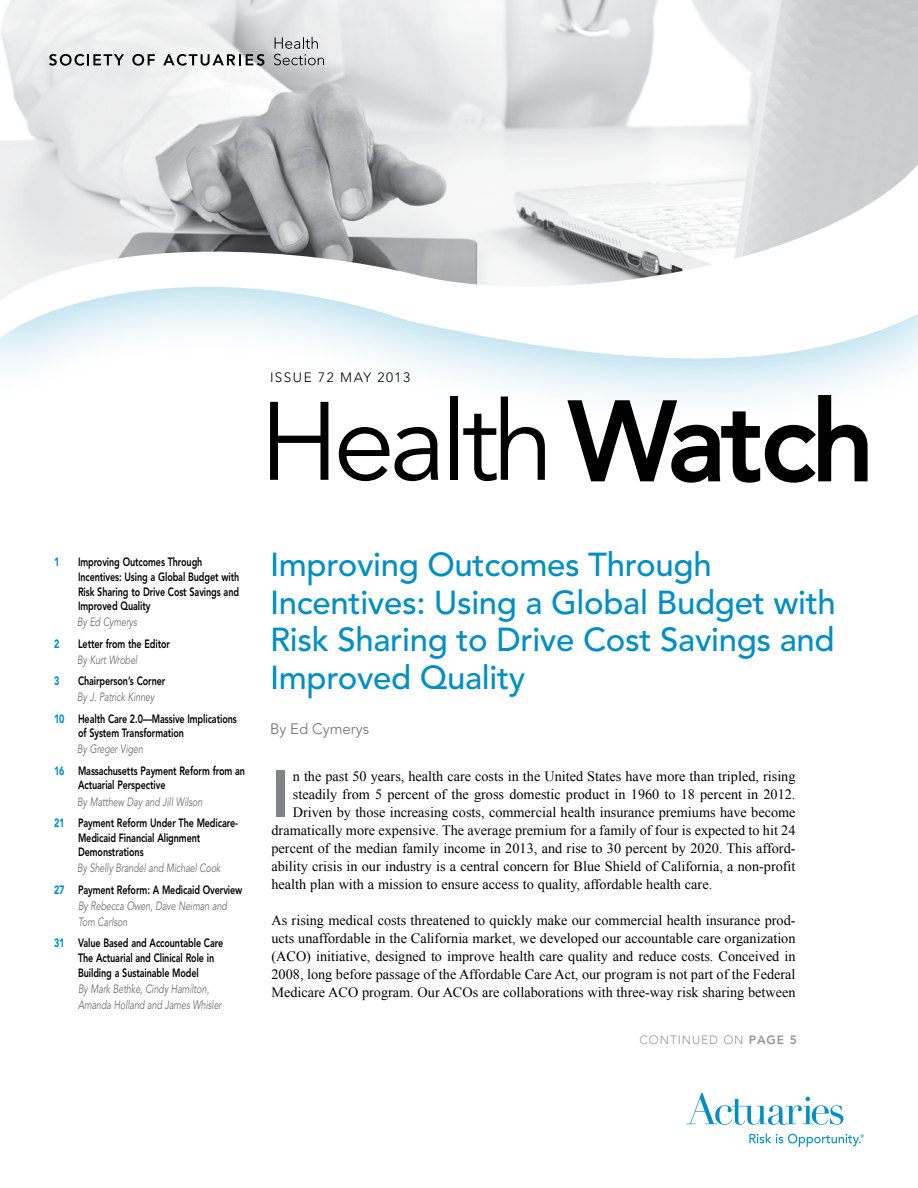
<style>
.page{position:relative;width:918px;height:1188px;background:#fff}
.page>*{position:absolute;margin:0;border:0;box-sizing:border-box;transform-origin:0 0}
.t1{font:110.1px "Avenir LT Std";color:#000}
.t2{font:800 65.1px "Avenir LT Std";color:#808285}
.t3{font:500 33px/37.5px "Avenir LT Std";letter-spacing:-.01em;color:#008fc5}
.t4{font:300 15px "Avenir LT Std";color:#6d6e71}
.t5{font:14.25px/18px "Times New Roman";color:#000;text-align:justify}
.t6{font:300 13.5px "Avenir LT Std";letter-spacing:.11em;color:#000}
.t7{font:800 12px/14.7px "Avenir LT Std";letter-spacing:-.01em;color:#000;scale:.75 1}
.t8{font:italic 12px/16.2px "Avenir LT Std";letter-spacing:-.01em;color:#6d6e71;scale:.75 1}
.t9{font:300 12px "Avenir LT Std";letter-spacing:.075em;color:#939598}
.t10{font:900 12px "Avenir LT Std";color:#008fc5;scale:.75 1}
.s1{font-weight:500}
.s2{font-weight:400;font-style:italic;color:#6d6e71}
.s3{font-weight:900;color:#008fc5}
.s4{font-weight:800}
</style>
<div class="page">
<svg style="left:2px;top:310px;width:916px;height:73px"></svg>
<img style="left:0;top:0;width:918px;height:310px">
<svg style="left:567px;top:393px;width:301px;height:90px"></svg>
<svg style="left:686px;top:1093px;width:157px;height:32px"></svg>
<svg style="left:749px;top:1133px;width:115px;height:14px"></svg>
<svg style="left:49px;top:54px;width:75px;height:12px"></svg>
<svg style="left:132px;top:54px;width:23px;height:12px"></svg>
<svg style="left:163px;top:54px;width:101px;height:12px"></svg>
<svg style="left:274px;top:37px;width:50px;height:28px"></svg>
<p class="t6" style="left:270px;top:369px;width:142px">ISSUE 72 MAY 2013</p>
<h1 class="t1" style="left:259px;top:379px;width:615px">Health <span class="s1">Watch</span></h1>
<p class="t10" style="left:54px;top:555px;width:9px">1</p>
<p class="t7" style="left:78px;top:555px;width:217px">Improving Outcomes Through<br>Incentives: Using a Global Budget with<br>Risk Sharing to Drive Cost Savings and<br>Improved Quality</p>
<p class="t8" style="left:77px;top:614px;width:81px">By Ed Cymerys</p>
<p class="t10" style="left:54px;top:636px;width:9px">2</p>
<p class="t7" style="left:78px;top:636px;width:124px">Letter from the Editor</p>
<p class="t8" style="left:77px;top:652px;width:82px">By Kurt Wrobel</p>
<p class="t10" style="left:54px;top:674px;width:9px">3</p>
<p class="t7" style="left:78px;top:674px;width:118px">Chairperson’s Corner</p>
<p class="t7" style="left:54px;top:687px;width:245px;line-height:21.3px;text-indent:23px"><span class="s2">By J. Patrick Kinney<br></span><span class="s3">10</span> Health Care 2.0—Massive Implications</p>
<p class="t7" style="left:78px;top:726px;width:143px">of System Transformation</p>
<p class="t7" style="left:54px;top:739px;width:256px;line-height:21.3px;text-indent:23px"><span class="s2">By Greger Vigen<br></span><span class="s3">16</span> Massachusetts Payment Reform from an</p>
<p class="t7" style="left:78px;top:778px;width:118px">Actuarial Perspective</p>
<p class="t7" style="left:54px;top:791px;width:247px;line-height:21.3px;text-indent:23px"><span class="s2">By Matthew Day and Jill Wilson<br></span><span class="s3">21</span> Payment Reform Under The Medicare-</p>
<p class="t7" style="left:78px;top:830px;width:165px">Medicaid Financial Alignment<br>Demonstrations</p>
<p class="t7" style="left:54px;top:858px;width:253px;line-height:21.3px;text-align:center"><span class="s2">By Shelly Brandel and Michael Cook<br></span><span class="s3">27</span> Payment Reform: A Medicaid Overview</p>
<p class="t8" style="left:78px;top:898px;width:200px">By Rebecca Owen, Dave Neiman and<br>Tom Carlson</p>
<p class="t7" style="left:78px;top:936px;width:195px;text-indent:-24px"><span class="s3">31</span> Value Based and Accountable Care<br>The Actuarial and Clinical Role in<br>Building a Sustainable Model</p>
<p class="t8" style="left:78px;top:981px;width:193px">By Mark Bethke, Cindy Hamilton,<br>Amanda Holland and James Whisler</p>
<h3 class="t3" style="left:270px;top:547px;width:567px">Improving Outcomes Through<br>Incentives: Using a Global Budget with<br>Risk Sharing to Drive Cost Savings and<br>Improved Quality</h3>
<p class="t4" style="left:270px;top:720px;width:101px">BY ED CYMERYS</p>
<h2 class="t2" style="left:272px;top:756px;width:20px">I</h2>
<p class="t5" style="left:293px;top:767px;width:504px">n the past 50 years, health care costs in the United States have more than tripled, rising</p>
<p class="t5" style="left:293px;top:785px;width:504px">steadily from 5 percent of the gross domestic product in 1960 to 18 percent in 2012.</p>
<p class="t5" style="left:293px;top:803px;width:504px">Driven by those increasing costs, commercial health insurance premiums have become</p>
<p class="t5" style="left:272px;top:821px;width:526px">dramatically more expensive. The average premium for a family of four is expected to hit 24</p>
<p class="t5" style="left:272px;top:839px;width:526px">percent of the median family income in 2013, and rise to 30 percent by 2020. This afford-</p>
<p class="t5" style="left:272px;top:857px;width:526px">ability crisis in our industry is a central concern for Blue Shield of California, a non-profit</p>
<p class="t5" style="left:272px;top:875px;width:442px">health plan with a mission to ensure access to quality, affordable health care.</p>
<p class="t5" style="left:272px;top:911px;width:526px">As rising medical costs threatened to quickly make our commercial health insurance prod&shy;ucts unaffordable in the California market, we developed our accountable care organization (ACO) initiative, designed to improve health care quality and reduce costs. Conceived in 2008, long before passage of the Affordable Care Act, our program is not part of the Federal Medicare ACO program. Our ACOs are collaborations with three-way risk sharing between</p>
<p class="t9" style="left:640px;top:1033px;width:159px">CONTI NUED ON <span class="s4">page 5</span></p>
</div>
